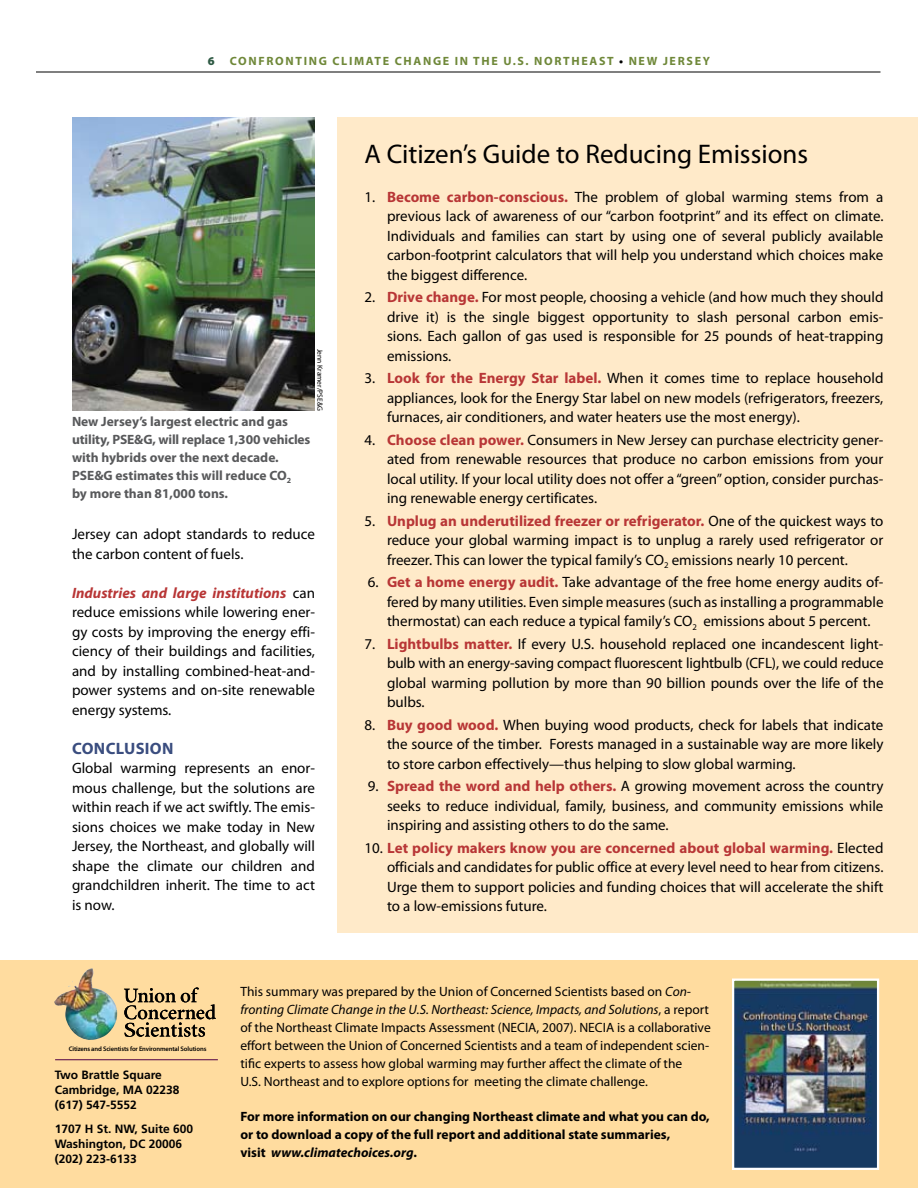
<style>
.page{position:relative;width:918px;height:1188px;background:#fff}
.page>*{position:absolute;margin:0;border:0;box-sizing:border-box;transform-origin:0 0}
.t1{font:27px "Myriad Pro";color:#000}
.t2{font:700 16.5px "Myriad Pro";letter-spacing:.02em;color:#3a4d7f}
.t3{font:15px/19.5px "Myriad Pro";color:#000;text-align:justify}
.t4{font:13.5px/18px "Myriad Pro";color:#000}
.t5{font:700 13.5px/18px "Myriad Pro";color:#58595b}
.t6{font:700 13.5px/18px "Myriad Pro";color:#000}
.t7{font:700 12px/15px "Frutiger";color:#000}
.t8{font:700 12px "Myriad Pro";letter-spacing:.14em;color:#6f8839}
.t9{font:7.5px "Myriad Pro";color:#000}
.t10{font:600 6.6px "Myriad Pro";letter-spacing:-.02em;color:#000}
.s1{color:#000}
.s2{font-weight:700;font-style:italic;color:#b83636}
.s3{font-weight:700;color:#b83636}
.s4{font-style:italic}
</style>
<div class="page">
<hr style="left:36px;top:72px;width:844px;height:1px;background:#000">
<img style="left:72px;top:117px;width:243px;height:294px">
<div style="left:338px;top:117px;width:580px;height:816px;background:#ffeac9"></div>
<div style="left:0;top:960px;width:918px;height:228px;background:#ffdc9f"></div>
<img style="left:54px;top:968px;width:64px;height:72px">
<svg style="left:124px;top:987px;width:92px;height:50px"></svg>
<hr style="left:55px;top:1059px;width:163px;height:1px;background:#4f0044">
<img style="left:735px;top:982px;width:141px;height:185px">
<div style="left:732px;top:979px;width:147px;height:191px;border:2px solid #fff"></div>
<p class="t8" style="left:230px;top:53px;width:481px">confront ing climat e change in the u.S. Northeast <span class="s1">•</span> new jers ey</p>
<p class="t9" style="left:325px;top:349px;width:64px;rotate:90deg">Jenn Kramer/PSE&amp;G</p>
<p class="t5" style="left:72px;top:412px;width:240px">New Jersey’s largest electric and gas utility, PSE&amp;G, will replace 1,300 vehicles with hybrids over the next decade.<br>PSE&amp;G estimates this will reduce CO<sub>2<br></sub>by more than 81,000 tons.</p>
<p class="t3" style="left:72px;top:524px;width:244px">Jersey can adopt standards to reduce the carbon content of fuels.</p>
<p class="t3" style="left:72px;top:583px;width:245px"><span class="s2">Industries and large institutions</span> can reduce emissions while lowering ener&shy;gy costs by improving the energy effi&shy;ciency of their buildings and facilities, and by installing combined-heat-and&shy;power systems and on-site renewable energy systems.</p>
<p class="t2" style="left:72px;top:737px;width:101px">Conclusion</p>
<p class="t3" style="left:72px;top:758px;width:245px">Global warming represents an enor&shy;mous challenge, but the solutions are within reach if we act swiftly. The emis&shy;sions choices we make today in New Jersey, the Northeast, and globally will shape the climate our children and grandchildren inherit. The time to act is now.</p>
<h1 class="t1" style="left:364px;top:137px;width:445px">A Citizen’s Guide to Reducing Emissions</h1>
<p class="t3" style="left:387px;top:187px;width:498px;text-indent:-22px">1. <span class="s3">Become carbon-conscious.</span> The problem of global warming stems from a previous lack of awareness of our “carbon footprint” and its effect on climate.<br>Individuals and families can start by using one of several publicly available carbon-footprint calculators that will help you understand which choices make the biggest difference.</p>
<p class="t3" style="left:387px;top:287px;width:498px;text-indent:-22px">2. <span class="s3">Drive change.</span> For most people, choosing a vehicle (and how much they should drive it) is the single biggest opportunity to slash personal carbon emis&shy;sions. Each gallon of gas used is responsible for 25 pounds of heat-trapping emissions.</p>
<p class="t3" style="left:387px;top:368px;width:498px;text-indent:-22px">3. <span class="s3">Look for the Energy Star label.</span> When it comes time to replace household appliances, look for the Energy Star label on new models (refrigerators, freezers, furnaces, air conditioners, and water heaters use the most energy).</p>
<p class="t3" style="left:387px;top:430px;width:498px;text-indent:-22px">4. <span class="s3">Choose clean power.</span> Consumers in New Jersey can purchase electricity gener&shy;ated from renewable resources that produce no carbon emissions from your local utility. If your local utility does not offer a “green” option, consider purchas&shy;ing renewable energy certificates.</p>
<p class="t3" style="left:387px;top:511px;width:498px;text-indent:-22px">5. <span class="s3">Unplug an underutilized freezer or refrigerator.</span> One of the quickest ways to reduce your global warming impact is to unplug a rarely used refrigerator or freezer. This can lower the typical family’s CO<sub>2</sub> emissions nearly 10 percent.</p>
<p class="t3" style="left:387px;top:572px;width:498px;text-indent:-19px">6. <span class="s3">Get a home energy audit.</span> Take advantage of the free home energy audits of&shy;fered by many utilities. Even simple measures (such as installing a programmable thermostat) can each reduce a typical family’s CO<sub>2</sub> emissions about 5 percent.</p>
<p class="t3" style="left:387px;top:634px;width:498px;text-indent:-23px">7. <span class="s3">Lightbulbs matter.</span> If every U.S. household replaced one incandescent light&shy;bulb with an energy-saving compact fluorescent lightbulb (CFL), we could reduce global warming pollution by more than 90 billion pounds over the life of the bulbs.</p>
<p class="t3" style="left:387px;top:715px;width:498px;text-indent:-22px">8. <span class="s3">Buy good wood.</span> When buying wood products, check for labels that indicate the source of the timber. Forests managed in a sustainable way are more likely to store carbon effectively—thus helping to slow global warming.</p>
<p class="t3" style="left:387px;top:776px;width:498px;text-indent:-19px">9. <span class="s3">Spread the word and help others.</span> A growing movement across the country seeks to reduce individual, family, business, and community emissions while inspiring and assisting others to do the same.</p>
<p class="t3" style="left:387px;top:838px;width:498px;text-indent:-22px">10. <span class="s3">Let policy makers know you are concerned about global warming.</span> Elected officials and candidates for public office at every level need to hear from citizens.<br>Urge them to support policies and funding choices that will accelerate the shift to a low-emissions future.</p>
<p class="t10" style="left:69px;top:1045px;width:139px">Citizens and Scientists for Environmental Solutions</p>
<p class="t7" style="left:55px;top:1068px;width:126px">Two Brattle Square<br>Cambridge, MA 02238 (617) 547-5552</p>
<p class="t7" style="left:55px;top:1122px;width:140px">1707 H St. NW, Suite 600<br>Washington, DC 20006 (202) 223-6133</p>
<p class="t4" style="left:240px;top:983px;width:472px">This summary was prepared by the Union of Concerned Scientists based on <span class="s4">Con&shy;fronting Climate Change in the U.S. Northeast: Science, Impacts, and Solutions</span>, a report of the Northeast Climate Impacts Assessment (NECIA, 2007). NECIA is a collaborative effort between the Union of Concerned Scientists and a team of independent scien&shy;tific experts to assess how global warming may further affect the climate of the<br>U.S. Northeast and to explore options for meeting the climate challenge.</p>
<p class="t6" style="left:240px;top:1107px;width:471px">For more information on our changing Northeast climate and what you can do, or to download a copy of the full report and additional state summaries,<br>visit <span class="s4">www.climatechoices.org</span>.</p>
</div>
